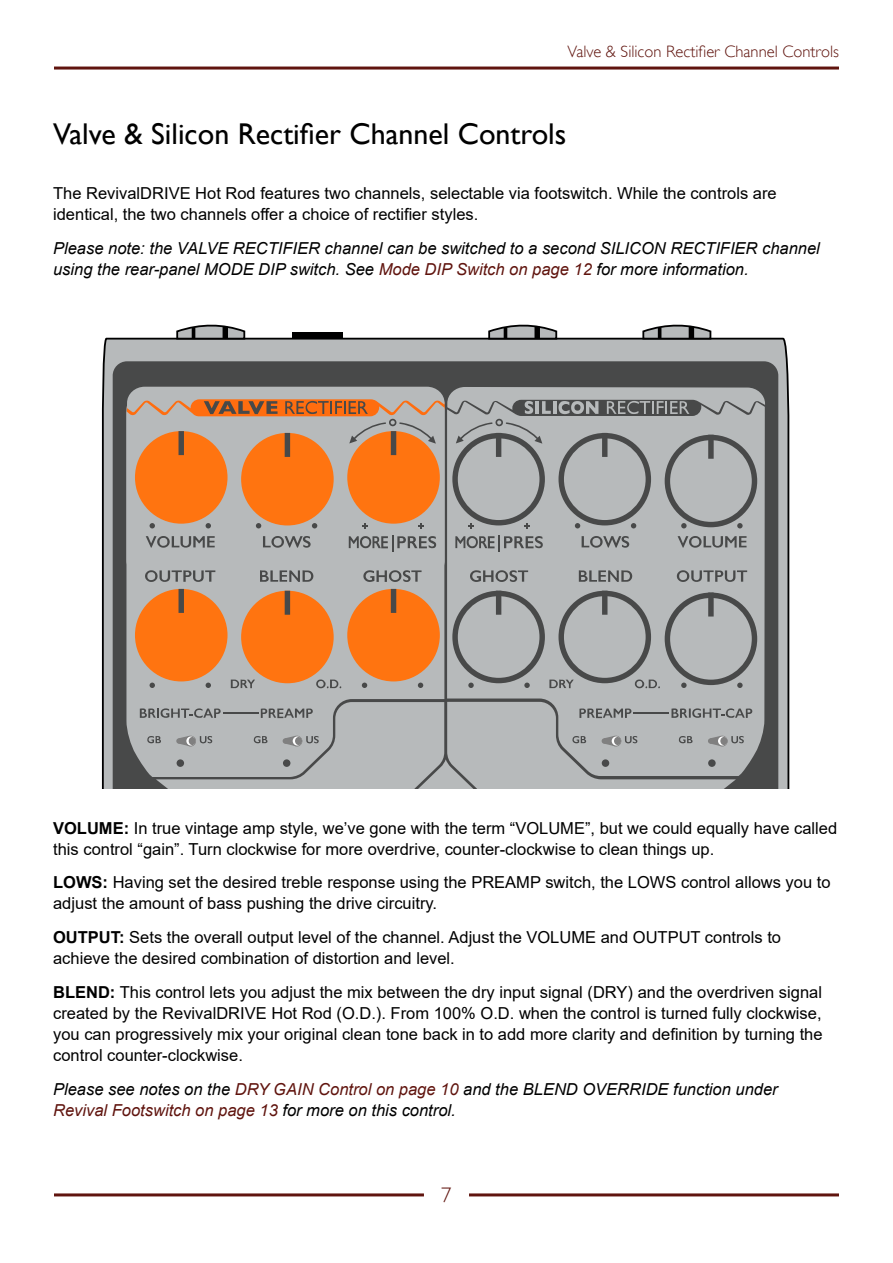
<style>
.page{position:relative;width:893px;height:1263px;background:#fff}
.page>*{position:absolute;margin:0;border:0;box-sizing:border-box;transform-origin:0 0}
.t1{font:30px "Gill Sans";color:#000}
.t2{font:300 21px "Gill Sans";color:#60140e}
.t3{font:16.5px/21px "Arial";color:#000}
.t4{font:italic 16.5px/21px "Arial";color:#000}
.t5{font:300 16.5px "Gill Sans";color:#60140e}
.s1{color:#60140e}
.s2{font-weight:700}
</style>
<div class="page">
<hr style="left:54px;top:67px;width:785px;height:3px;background:#60140e">
<hr style="left:54px;top:1193px;width:370px;height:3px;background:#60140e">
<hr style="left:469px;top:1193px;width:370px;height:3px;background:#60140e">
<svg style="left:101px;top:337px;width:689px;height:452px;background:#b4b6b7"></svg>
<div style="left:113px;top:361px;width:665px;height:428px;background:#484949"></div>
<svg style="left:175px;top:324px;width:71px;height:16px"></svg>
<div style="left:223px;top:327px;width:5px;height:12px;background:#000"></div>
<svg style="left:487px;top:324px;width:71px;height:16px"></svg>
<div style="left:534px;top:327px;width:6px;height:12px;background:#000"></div>
<svg style="left:641px;top:324px;width:71px;height:16px"></svg>
<div style="left:689px;top:327px;width:5px;height:12px;background:#000"></div>
<div style="left:292px;top:332px;width:51px;height:6px;background:#000"></div>
<div style="left:126px;top:402px;width:318px;height:375px;background:#b7babb"></div>
<svg style="left:156px;top:702px;width:580px;height:87px;background:#b0b3b4"></svg>
<div style="left:447px;top:529px;width:318px;height:247px;background:#b7babb"></div>
<svg style="left:145px;top:570px;width:70px;height:12px"></svg>
<svg style="left:260px;top:570px;width:53px;height:12px"></svg>
<svg style="left:363px;top:570px;width:59px;height:12px"></svg>
<svg style="left:470px;top:570px;width:58px;height:12px"></svg>
<svg style="left:231px;top:679px;width:24px;height:9px"></svg>
<svg style="left:316px;top:679px;width:25px;height:9px"></svg>
<svg style="left:579px;top:570px;width:53px;height:12px"></svg>
<svg style="left:677px;top:570px;width:70px;height:12px"></svg>
<svg style="left:418px;top:682px;width:5px;height:6px"></svg>
<svg style="left:362px;top:682px;width:5px;height:6px"></svg>
<svg style="left:206px;top:682px;width:5px;height:6px"></svg>
<svg style="left:150px;top:682px;width:5px;height:6px"></svg>
<svg style="left:200px;top:736px;width:12px;height:7px"></svg>
<svg style="left:306px;top:736px;width:13px;height:7px"></svg>
<svg style="left:625px;top:736px;width:12px;height:7px"></svg>
<svg style="left:731px;top:736px;width:13px;height:7px"></svg>
<svg style="left:147px;top:736px;width:14px;height:7px"></svg>
<svg style="left:254px;top:736px;width:13px;height:7px"></svg>
<svg style="left:572px;top:736px;width:14px;height:7px"></svg>
<svg style="left:679px;top:736px;width:13px;height:7px"></svg>
<svg style="left:146px;top:536px;width:69px;height:12px"></svg>
<svg style="left:263px;top:536px;width:48px;height:12px"></svg>
<svg style="left:582px;top:536px;width:47px;height:12px"></svg>
<svg style="left:678px;top:536px;width:68px;height:12px"></svg>
<div style="left:177px;top:759px;width:7px;height:8px;background:#484949;border-radius:50%"></div>
<div style="left:283px;top:759px;width:7px;height:8px;background:#484949;border-radius:50%"></div>
<svg style="left:708px;top:759px;width:8px;height:8px"></svg>
<div style="left:602px;top:759px;width:7px;height:8px;background:#484949;border-radius:50%"></div>
<svg style="left:710px;top:761px;width:4px;height:4px"></svg>
<svg style="left:671px;top:708px;width:81px;height:10px"></svg>
<svg style="left:140px;top:708px;width:81px;height:10px"></svg>
<svg style="left:261px;top:708px;width:52px;height:10px"></svg>
<svg style="left:579px;top:708px;width:52px;height:10px"></svg>
<hr style="left:633px;top:712px;width:36px;height:2px;background:#484949">
<hr style="left:223px;top:712px;width:35px;height:2px;background:#484949">
<svg style="left:349px;top:535px;width:87px;height:17px"></svg>
<svg style="left:455px;top:535px;width:88px;height:17px"></svg>
<svg style="left:176px;top:736px;width:13px;height:10px"></svg>
<svg style="left:186px;top:736px;width:9px;height:9px"></svg>
<div style="left:189px;top:737px;width:7px;height:8px;background:#808080;border-radius:50%"></div>
<svg style="left:283px;top:736px;width:13px;height:10px"></svg>
<svg style="left:293px;top:736px;width:9px;height:9px"></svg>
<div style="left:295px;top:737px;width:7px;height:8px;background:#808080;border-radius:50%"></div>
<svg style="left:602px;top:736px;width:13px;height:10px"></svg>
<svg style="left:612px;top:736px;width:9px;height:9px"></svg>
<div style="left:614px;top:737px;width:7px;height:8px;background:#808080;border-radius:50%"></div>
<div style="left:717px;top:736px;width:11px;height:10px;background:#929292;border-radius:50%"></div>
<svg style="left:708px;top:736px;width:13px;height:10px"></svg>
<svg style="left:718px;top:736px;width:9px;height:9px"></svg>
<div style="left:720px;top:737px;width:7px;height:8px;background:#808080;border-radius:50%"></div>
<div style="left:135px;top:589px;width:92px;height:92px;background:#ff7410;border-radius:50%"></div>
<div style="left:179px;top:589px;width:5px;height:24px;background:#484949"></div>
<div style="left:241px;top:591px;width:93px;height:92px;background:#ff7410;border-radius:50%"></div>
<div style="left:285px;top:591px;width:5px;height:24px;background:#484949"></div>
<div style="left:347px;top:589px;width:93px;height:92px;background:#ff7410;border-radius:50%"></div>
<div style="left:391px;top:589px;width:5px;height:24px;background:#484949"></div>
<svg style="left:127px;top:387px;width:638px;height:142px;background:#bc9b83"></svg>
<div style="left:708px;top:435px;width:6px;height:24px;background:#484949"></div>
<svg style="left:452px;top:591px;width:305px;height:97px;background:#a4a6a7"></svg>
<div style="left:708px;top:592px;width:6px;height:24px;background:#484949"></div>
<p class="t5" style="left:567px;top:41px;width:273px">Valve &amp; Silicon Rectifier Channel Controls</p>
<h1 class="t1" style="left:53px;top:117px;width:515px">Valve &amp; Silicon Rectifier Channel Controls</h1>
<p class="t3" style="left:53px;top:183px;width:725px">The RevivalDRIVE Hot Rod features two channels, selectable via footswitch. While the controls are identical, the two channels offer a choice of rectifier styles.</p>
<p class="t4" style="left:53px;top:239px;width:768px">Please note: the VALVE RECTIFIER channel can be switched to a second SILICON RECTIFIER channel using the rear-panel MODE DIP switch. See <span class="s1">Mode DIP Switch on page 12</span> for more information.</p>
<p class="t3" style="left:53px;top:817px;width:786px"><span class="s2">VOLUME:</span> In true vintage amp style, we’ve gone with the term “VOLUME”, but we could equally have called this control “gain”. Turn clockwise for more overdrive, counter-clockwise to clean things up.</p>
<p class="t3" style="left:53px;top:872px;width:779px"><span class="s2">LOWS:</span> Having set the desired treble response using the PREAMP switch, the LOWS control allows you to adjust the amount of bass pushing the drive circuitry.</p>
<p class="t3" style="left:53px;top:927px;width:729px"><span class="s2">OUTPUT:</span> Sets the overall output level of the channel. Adjust the VOLUME and OUTPUT controls to achieve the desired combination of distortion and level.</p>
<p class="t3" style="left:53px;top:981px;width:771px;text-align:justify"><span class="s2">BLEND:</span> This control lets you adjust the mix between the dry input signal (DRY) and the overdriven signal created by the RevivalDRIVE Hot Rod (O.D.). From 100% O.D. when the control is turned fully clockwise, you can progressively mix your original clean tone back in to add more clarity and definition by turning the control counter-clockwise.</p>
<p class="t4" style="left:53px;top:1080px;width:726px">Please see notes on the <span class="s1">DRY GAIN Control on page 10</span> and the BLEND OVERRIDE function under<br><span class="s1">Revival Footswitch on page 13</span> for more on this control.</p>
<p class="t2" style="left:441px;top:1186px;width:12px">7</p>
</div>
